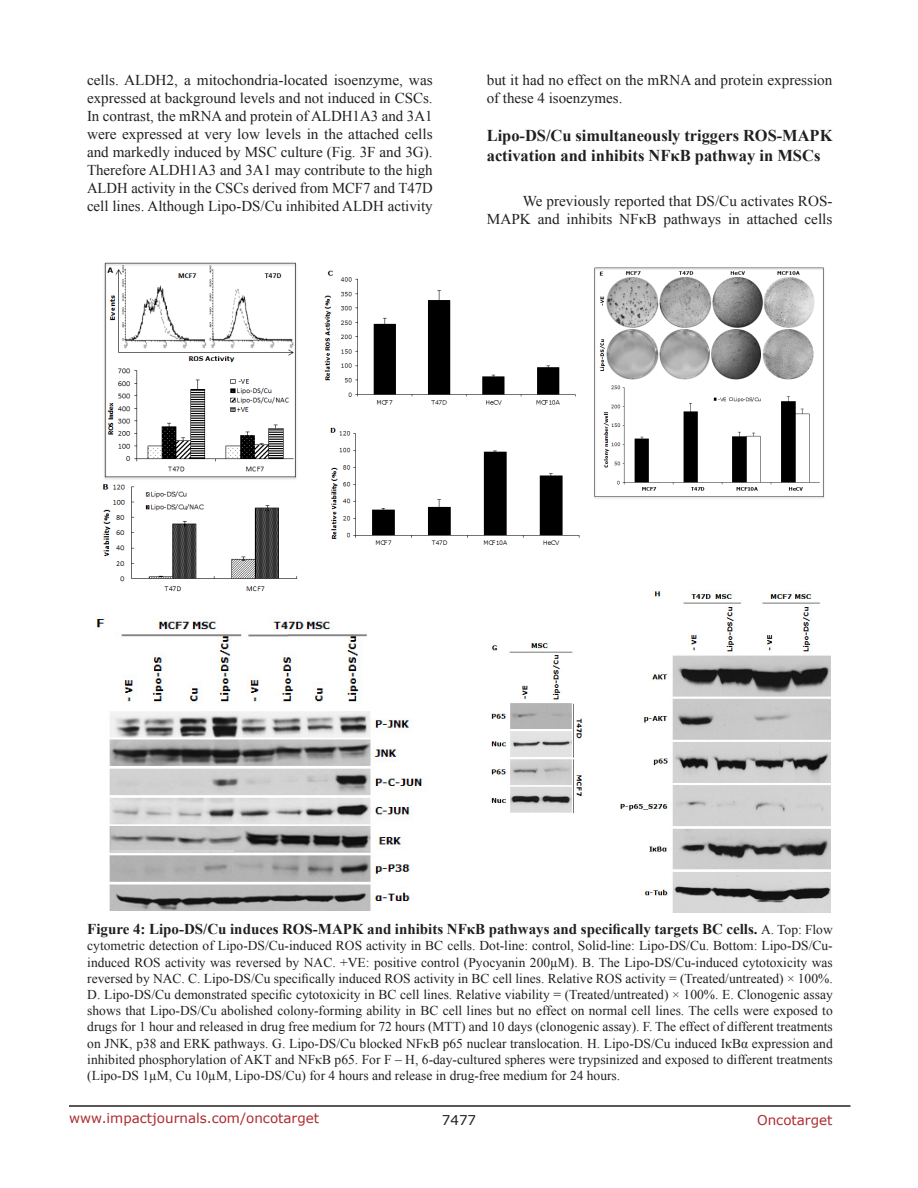
<style>
.page{position:relative;width:918px;height:1188px;background:#fff}
.page>*{position:absolute;margin:0;border:0;box-sizing:border-box;transform-origin:0 0}
.SubHeading{font:700 16.5px/19.8px "Times New Roman";color:#221f22}
.BodyText{font:15px/18px "Times New Roman";color:#221f22;text-align:justify}
.FigureText{font:700 15px "Times New Roman";color:#221f22}
.FigureText-2{font:13.5px/16.2px "Times New Roman";color:#221f22;text-align:justify}
.t1{font:13.5px "Verdana";color:#ac2b31}
.t2{font:13.5px "Verdana";color:#221f22}
.s1{font-weight:400;font-size:13.5px}
</style>
<div class="page">
<hr style="left:69px;top:1105px;width:781px;height:2px;background:#231f20">
<img style="left:491px;top:591px;width:339px;height:321px">
<img style="left:96px;top:616px;width:327px;height:295px">
<img style="left:102px;top:262px;width:196px;height:330px">
<img style="left:324px;top:270px;width:256px;height:275px">
<img style="left:594px;top:267px;width:230px;height:232px">
<p class="BodyText" style="left:87px;top:71px;width:347px">cells. ALDH2, a mitochondria-located isoenzyme, was expressed at background levels and not induced in CSCs.<br>In contrast, the mRNA and protein of ALDH1A3 and 3A1 were expressed at very low levels in the attached cells and markedly induced by MSC culture (Fig. 3F and 3G).<br>Therefore ALDH1A3 and 3A1 may contribute to the high ALDH activity in the CSCs derived from MCF7 and T47D cell lines. Although Lipo-DS/Cu inhibited ALDH activity</p>
<p class="BodyText" style="left:487px;top:71px;width:347px">but it had no effect on the mRNA and protein expression of these 4 isoenzymes.</p>
<p class="SubHeading" style="left:487px;top:125px;width:347px">Lipo-DS/Cu simultaneously triggers ROS-MAPK activation and inhibits NFκB pathway in MSCs</p>
<p class="BodyText" style="left:487px;top:192px;width:347px;text-align:right">We previously reported that DS/Cu activates ROS-<br>MAPK and inhibits NFκB pathways in attached cells</p>
<p class="FigureText" style="left:87px;top:919px;width:747px">Figure 4: Lipo-DS/Cu induces ROS-MAPK and inhibits NFκB pathways and specifically targets BC cells. <span class="s1">A. Top: Flow</span></p>
<p class="FigureText-2" style="left:87px;top:938px;width:747px">cytometric detection of Lipo-DS/Cu-induced ROS activity in BC cells. Dot-line: control, Solid-line: Lipo-DS/Cu. Bottom: Lipo-DS/Cu&shy;induced ROS activity was reversed by NAC. +VE: positive control (Pyocyanin 200µM). B. The Lipo-DS/Cu-induced cytotoxicity was reversed by NAC. C. Lipo-DS/Cu specifically induced ROS activity in BC cell lines. Relative ROS activity = (Treated/untreated) × 100%.<br>D. Lipo-DS/Cu demonstrated specific cytotoxicity in BC cell lines. Relative viability = (Treated/untreated) × 100%. E. Clonogenic assay shows that Lipo-DS/Cu abolished colony-forming ability in BC cell lines but no effect on normal cell lines. The cells were exposed to drugs for 1 hour and released in drug free medium for 72 hours (MTT) and 10 days (clonogenic assay). F. The effect of different treatments on JNK, p38 and ERK pathways. G. Lipo-DS/Cu blocked NFκB p65 nuclear translocation. H. Lipo-DS/Cu induced IκBα expression and inhibited phosphorylation of AKT and NFκB p65. For F – H, 6-day-cultured spheres were trypsinized and exposed to different treatments (Lipo-DS 1µM, Cu 10µM, Lipo-DS/Cu) for 4 hours and release in drug-free medium for 24 hours.</p>
<p class="t1" style="left:69px;top:1109px;width:252px">www.impactjournals.com/oncotarget</p>
<p class="t2" style="left:442px;top:1111px;width:36px">7477</p>
<p class="t1" style="left:757px;top:1111px;width:77px">Oncotarget</p>
</div>
